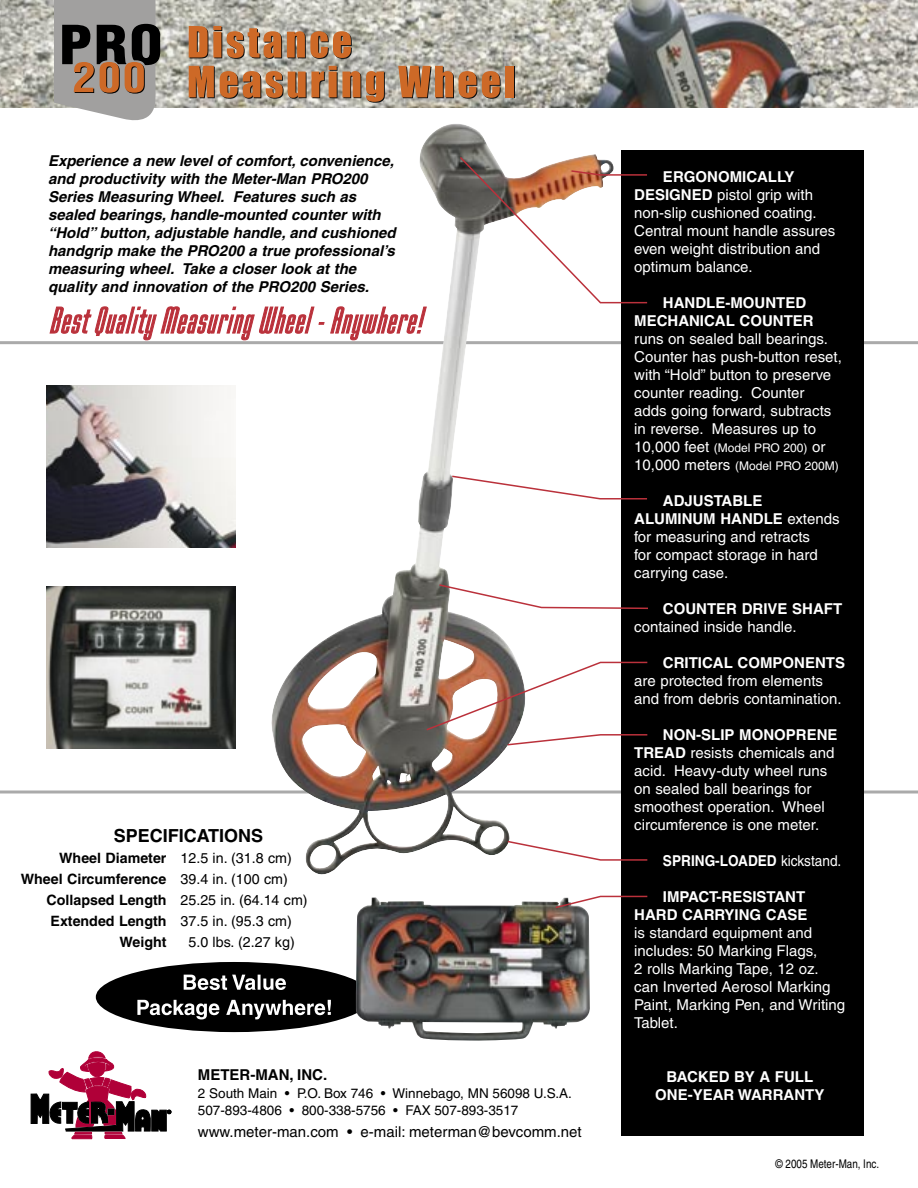
<style>
.page{position:relative;width:918px;height:1188px;background:#fff}
.page>*{position:absolute;margin:0;border:0;box-sizing:border-box;transform-origin:0 0}
.t1{font:700 18px "Helvetica";color:#000}
.t2{font:15px/18px "Helvetica";color:#fff}
.t3{font:italic 700 15px/18px "Helvetica";color:#000}
.t4{font:700 15px/18px "Helvetica";color:#fff}
.t5{font:15px "Helvetica";color:#000}
.t6{font:700 15px "Helvetica";color:#fff;scale:.91 1}
.t7{font:700 15px "Helvetica";color:#000}
.t8{font:14.25px "Helvetica";color:#000}
.t9{font:700 14.25px "Helvetica";color:#000}
.t10{font:13.5px/16.5px "Helvetica";color:#000}
.t11{font:12px/18px "Helvetica";color:#fff}
.t12{font:condensed 12px "Helvetica";color:#000}
.s1{font-weight:700}
.s2{font-weight:400}
.s3{font-size:15px}
</style>
<div class="page">
<img style="left:46px;top:386px;width:189px;height:162px">
<img style="left:46px;top:586px;width:189px;height:162px">
<img style="left:0;top:0;width:918px;height:108px">
<svg style="left:0;top:790px;width:918px;height:4px"></svg>
<hr style="left:0;top:341px;width:918px;height:3px;background:#aaa">
<div style="left:621px;top:150px;width:243px;height:985px;background:#000"></div>
<img style="left:270px;top:124px;width:345px;height:751px">
<svg style="left:458px;top:155px;width:190px;height:149px"></svg>
<svg style="left:451px;top:475px;width:196px;height:25px"></svg>
<svg style="left:425px;top:661px;width:223px;height:85px"></svg>
<svg style="left:506px;top:840px;width:142px;height:21px"></svg>
<svg style="left:54px;top:0;width:106px;height:120px;background:#8a8079"></svg>
<div style="left:506px;top:67px;width:8px;height:31px;background:#cd6927"></div>
<svg style="left:189px;top:26px;width:163px;height:33px;background:#b7825b"></svg>
<svg style="left:189px;top:66px;width:196px;height:37px;background:#b58460"></svg>
<svg style="left:398px;top:66px;width:103px;height:33px;background:#b57a50"></svg>
<div style="left:505px;top:66px;width:8px;height:31px;background:#cd6927"></div>
<svg style="left:438px;top:583px;width:210px;height:27px"></svg>
<svg style="left:31px;top:1052px;width:140px;height:87px"></svg>
<div style="left:96px;top:962px;width:276px;height:70px;background:#000;border-radius:50%"></div>
<svg style="left:184px;top:975px;width:102px;height:15px"></svg>
<svg style="left:137px;top:1000px;width:194px;height:19px"></svg>
<img style="left:356px;top:897px;width:234px;height:144px">
<svg style="left:554px;top:895px;width:94px;height:14px"></svg>
<svg style="left:50px;top:306px;width:377px;height:34px"></svg>
<p class="t3" style="left:48px;top:152px;width:349px">Experience a new level of comfort, convenience, and productivity with the Meter-Man PRO200<br>Series Measuring Wheel. Features such as sealed bearings, handle-mounted counter with “Hold” button, adjustable handle, and cushioned handgrip make the PRO200 a true professional’s measuring wheel. Take a closer look at the quality and innovation of the PRO200 Series.</p>
<p class="t1" style="left:114px;top:825px;width:151px">SPECIFICATIONS</p>
<p class="t8" style="left:59px;top:850px;width:234px"><span class="s1">Wheel Diameter</span> 12.5 in. (31.8 cm)</p>
<p class="t9" style="left:21px;top:870px;width:269px">Wheel Circumference <span class="s2">39.4 in. (100 cm)</span></p>
<p class="t8" style="left:47px;top:892px;width:263px"><span class="s1">Collapsed Length</span> 25.25 in. (64.14 cm)</p>
<p class="t8" style="left:51px;top:913px;width:243px"><span class="s1">Extended Length</span> 37.5 in. (95.3 cm)</p>
<p class="t9" style="left:120px;top:933px;width:48px">Weight</p>
<p class="t8" style="left:188px;top:934px;width:108px">5.0 lbs. (2.27 kg)</p>
<p class="t7" style="left:198px;top:1065px;width:131px">METER-MAN, INC.</p>
<p class="t10" style="left:198px;top:1085px;width:376px">2 South Main • P.O. Box 746 • Winnebago, MN 56098 U.S.A.<br>507-893-4806 • 800-338-5756 • FAX 507-893-3517</p>
<p class="t5" style="left:198px;top:1123px;width:385px">www.meter-man.com • e-mail: meterman@bevcomm.net</p>
<p class="t2" style="left:634px;top:168px;width:203px;text-indent:29px"><span class="s1">ERGONOMICALLY<br>DESIGNED</span> pistol grip with non-slip cushioned coating.<br>Central mount handle assures even weight distribution and optimum balance.</p>
<p class="t4" style="left:634px;top:294px;width:181px;text-indent:29px">HANDLE-MOUNTED<br>MECHANICAL COUNTER</p>
<p class="t2" style="left:634px;top:330px;width:209px">runs on sealed ball bearings.<br>Counter has push-button reset, with “Hold” button to preserve counter reading. Counter<br>adds going forward, subtracts in reverse. Measures up to</p>
<p class="t11" style="left:634px;top:439px;width:206px"><span class="s3">10,000 feet</span> (Model PRO 200) <span class="s3">or<br>10,000 meters</span> (Model PRO 200M)</p>
<p class="t2" style="left:634px;top:492px;width:207px;text-indent:29px"><span class="s1">ADJUSTABLE<br>ALUMINUM HANDLE</span> extends for measuring and retracts<br>for compact storage in hard carrying case.</p>
<p class="t4" style="left:663px;top:600px;width:181px">COUNTER DRIVE SHAFT</p>
<p class="t2" style="left:634px;top:618px;width:164px">contained inside handle.</p>
<p class="t4" style="left:663px;top:654px;width:184px">CRITICAL COMPONENTS</p>
<p class="t2" style="left:634px;top:672px;width:209px">are protected from elements and from debris contamination.</p>
<p class="t2" style="left:634px;top:726px;width:205px;text-indent:29px"><span class="s1">NON-SLIP MONOPRENE<br>TREAD</span> resists chemicals and acid. Heavy-duty wheel runs on sealed ball bearings for smoothest operation. Wheel circumference is one meter.</p>
<p class="t6" style="left:663px;top:852px;width:198px">SPRING-LOADED <span class="s2">kickstand.</span></p>
<p class="t4" style="left:634px;top:888px;width:175px;text-align:right">IMPACT-RESISTANT<br>HARD CARRYING CASE</p>
<p class="t2" style="left:634px;top:924px;width:213px">is standard equipment and includes: 50 Marking Flags,<br>2 rolls Marking Tape, 12 oz. can Inverted Aerosol Marking<br>Paint, Marking Pen, and Writing<br>Tablet.</p>
<p class="t4" style="left:655px;top:1068px;width:171px;text-align:center">BACKED BY A FULL<br>ONE-YEAR WARRANTY</p>
<p class="t12" style="left:776px;top:1157px;width:105px">© 2005 Meter-Man, Inc.</p>
</div>
